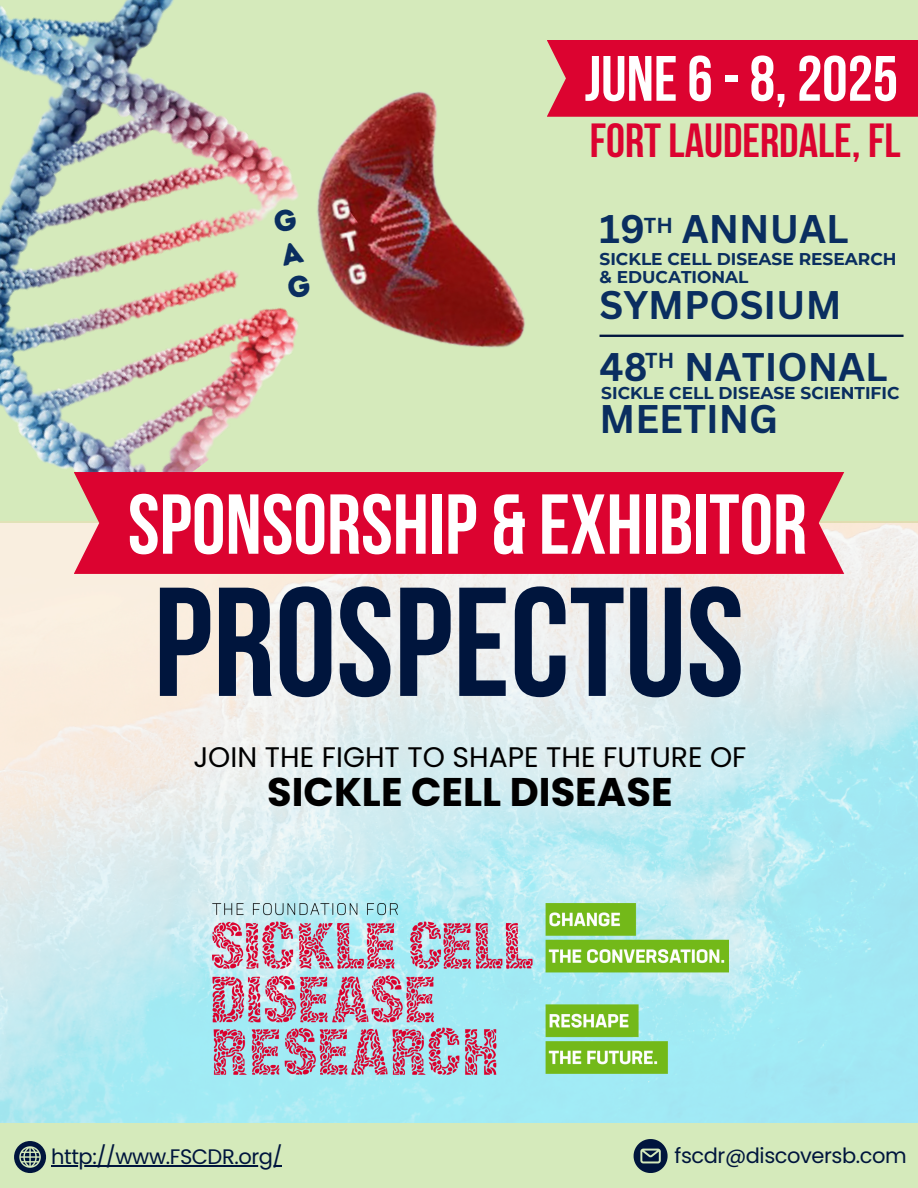
<style>
.page{position:relative;width:918px;height:1188px;background:#d5eabb}
.page>*{position:absolute;margin:0;border:0;box-sizing:border-box;transform-origin:0 0}
.t1{font:700 154.65px "Bebas Neue";color:#00153d}
.t2{font:700 84.75px "Bebas Neue";color:#fff}
.t3{font:700 63.9px "Bebas Neue";color:#fff}
.t4{font:700 47.7px "Bebas Neue";color:#dc0330}
.t5{font:700 40.05px "Poppins";color:#000}
.t6{font:700 38.85px "Canva Sans";color:#0a2e60}
.t7{font:28.35px "Poppins";color:#000}
.t8{font:21px "Poppins";letter-spacing:-.02em;color:#00153d}
.t9{font:700 21px "Canva Sans";color:#0a2e60}
.t10{font:700 16.95px/18px "Montserrat";color:#0a2e60}
</style>
<div class="page">
<img style="left:0;top:522px;width:918px;height:601px">
<img style="left:212px;top:904px;width:516px;height:171px">
<svg style="left:634px;top:1139px;width:33px;height:34px"></svg>
<svg style="left:14px;top:1141px;width:32px;height:32px"></svg>
<hr style="left:51px;top:1165px;width:231px;height:1px;background:#00153d">
<img style="left:419px;top:91px;width:106px;height:257px">
<img style="left:0;top:0;width:419px;height:639px">
<div style="left:74px;top:472px;width:770px;height:102px;background:#dc0330"></div>
<hr style="left:600px;top:335px;width:304px;height:2px;background:#00153d">
<div style="left:547px;top:40px;width:371px;height:77px;background:#dc0330"></div>
<svg style="left:273px;top:207px;width:38px;height:92px"></svg>
<p class="t3" style="left:585px;top:53px;width:315px">JUNE6-8, 2025</p>
<p class="t4" style="left:590px;top:121px;width:312px">FORTLAUDERDALE, FL</p>
<h5 class="t6" style="left:600px;top:202px;width:47px">19</h5>
<p class="t9" style="left:644px;top:210px;width:31px">TH</p>
<h5 class="t6" style="left:682px;top:202px;width:168px">ANNUAL</h5>
<p class="t10" style="left:600px;top:250px;width:299px">SICKLE CELL DISEASE RESEARCH &amp; EDUCATIONAL</p>
<h5 class="t6" style="left:600px;top:278px;width:244px">SYMPOSIUM</h5>
<h2 class="t9" style="left:645px;top:345px;width:31px">TH</h2>
<p class="t6" style="left:600px;top:339px;width:290px">48 NATIONAL</p>
<h1 class="t10" style="left:601px;top:384px;width:300px">SICKLE CELL DISEASE SCIENTIFIC</h1>
<h6 class="t6" style="left:600px;top:391px;width:180px">MEETING</h6>
<p class="t2" style="left:128px;top:490px;width:681px">SPONSORSHIP &amp; EXHIBITOR</p>
<p class="t1" style="left:154px;top:580px;width:592px">PROSPECTUS</p>
<h5 class="t7" style="left:193px;top:738px;width:555px">JOIN THE FIGHT TO SHAPE THE FUTURE OF</h5>
<h5 class="t5" style="left:267px;top:764px;width:407px">SICKLE CELL DISEASE</h5>
<p class="t8" style="left:51px;top:1142px;width:233px">http://www.FSCDR.org/</p>
<h6 class="t8" style="left:675px;top:1141px;width:234px">fscdr@discoversb.com</h6>
</div>
